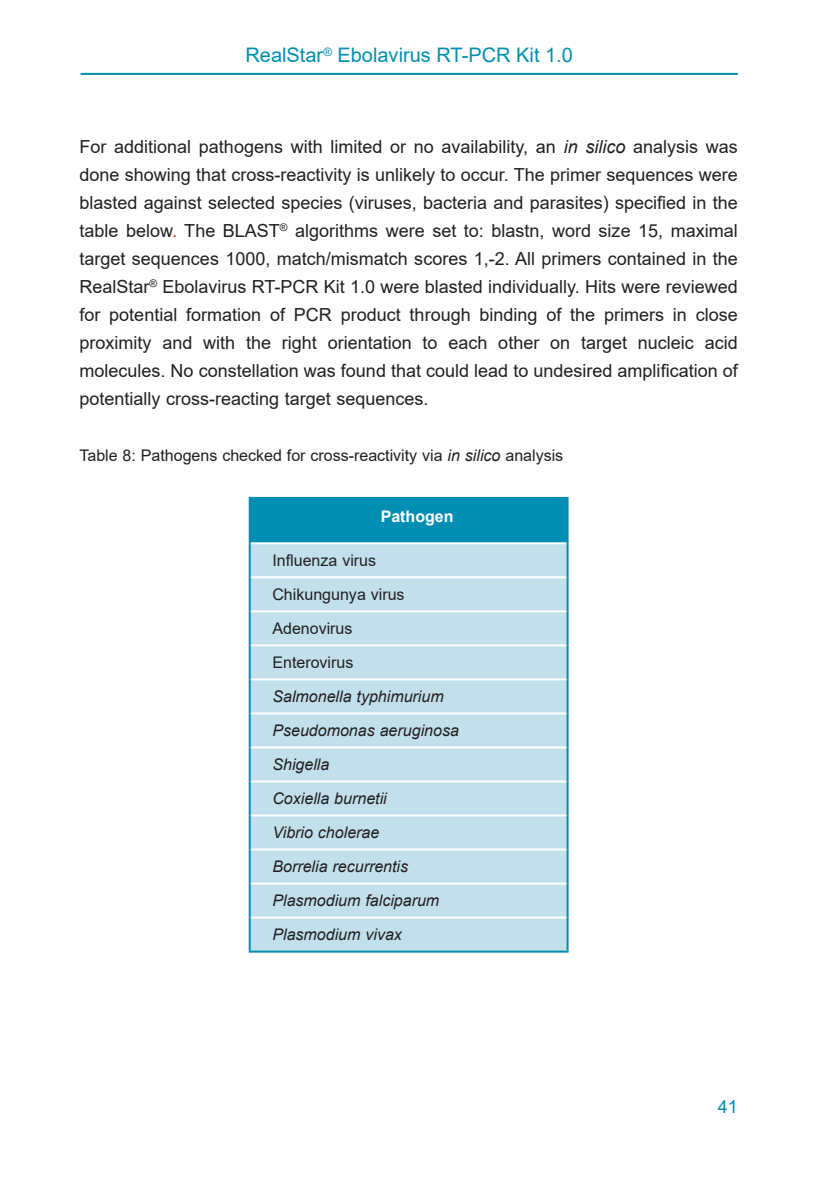
<style>
.page{position:relative;width:840px;height:1191px;background:#fff}
.page>*{position:absolute;margin:0;border:0;box-sizing:border-box;transform-origin:0 0}
.t1{font:20px "Arial";color:#008fb3}
.Mengentext{font:18px/28px "Arial";color:#231f20;text-align:justify}
.t2{font:18px "Arial";color:#008fb3}
.t3{font:italic 16px "Arial";color:#231f20}
.Fußnote{font:16px "Arial";color:#231f20}
.t4{font:700 16px "Arial";color:#fff}
.s1{font-style:italic}
.s2{color:#da2128}
</style>
<div class="page">
<hr style="left:81px;top:73px;width:656px;height:2px;background:#008fb3">
<div style="left:249px;top:498px;width:318px;height:45px;background:#008fb3"></div>
<div style="left:250px;top:544px;width:316px;height:406px;background:#c1e0ec"></div>
<hr style="left:250px;top:542px;width:316px;height:2px;background:#fff">
<hr style="left:250px;top:576px;width:316px;height:2px;background:#fff">
<hr style="left:250px;top:610px;width:316px;height:2px;background:#fff">
<hr style="left:250px;top:644px;width:316px;height:2px;background:#fff">
<hr style="left:250px;top:678px;width:316px;height:2px;background:#fff">
<hr style="left:250px;top:712px;width:316px;height:2px;background:#fff">
<hr style="left:250px;top:746px;width:316px;height:2px;background:#fff">
<hr style="left:250px;top:780px;width:316px;height:2px;background:#fff">
<hr style="left:250px;top:814px;width:316px;height:2px;background:#fff">
<hr style="left:250px;top:848px;width:316px;height:2px;background:#fff">
<hr style="left:250px;top:916px;width:316px;height:2px;background:#fff">
<hr style="left:250px;top:882px;width:316px;height:2px;background:#fff">
<hr style="left:248px;top:497px;width:320px;height:2px;background:#008fb3">
<hr style="left:248px;top:499px;width:2px;height:44px;background:#008fb3">
<hr style="left:566px;top:499px;width:2px;height:44px;background:#008fb3">
<hr style="left:248px;top:543px;width:2px;height:34px;background:#008fb3">
<hr style="left:566px;top:543px;width:2px;height:34px;background:#008fb3">
<hr style="left:248px;top:577px;width:2px;height:34px;background:#008fb3">
<hr style="left:566px;top:577px;width:2px;height:34px;background:#008fb3">
<hr style="left:248px;top:611px;width:2px;height:34px;background:#008fb3">
<hr style="left:566px;top:611px;width:2px;height:34px;background:#008fb3">
<hr style="left:248px;top:645px;width:2px;height:34px;background:#008fb3">
<hr style="left:566px;top:645px;width:2px;height:34px;background:#008fb3">
<hr style="left:248px;top:679px;width:2px;height:34px;background:#008fb3">
<hr style="left:566px;top:679px;width:2px;height:34px;background:#008fb3">
<hr style="left:248px;top:713px;width:2px;height:34px;background:#008fb3">
<hr style="left:566px;top:713px;width:2px;height:34px;background:#008fb3">
<hr style="left:248px;top:747px;width:2px;height:34px;background:#008fb3">
<hr style="left:566px;top:747px;width:2px;height:34px;background:#008fb3">
<hr style="left:248px;top:781px;width:2px;height:34px;background:#008fb3">
<hr style="left:566px;top:781px;width:2px;height:34px;background:#008fb3">
<hr style="left:248px;top:815px;width:2px;height:34px;background:#008fb3">
<hr style="left:566px;top:815px;width:2px;height:34px;background:#008fb3">
<hr style="left:248px;top:849px;width:2px;height:34px;background:#008fb3">
<hr style="left:566px;top:849px;width:2px;height:34px;background:#008fb3">
<hr style="left:248px;top:883px;width:2px;height:34px;background:#008fb3">
<hr style="left:566px;top:883px;width:2px;height:34px;background:#008fb3">
<hr style="left:248px;top:917px;width:2px;height:33px;background:#008fb3">
<hr style="left:566px;top:917px;width:2px;height:33px;background:#008fb3">
<hr style="left:248px;top:950px;width:320px;height:2px;background:#008fb3">
<p class="t1" style="left:245px;top:41px;width:329px">RealStar<sup>®</sup> Ebolavirus RT-PCR Kit 1.0</p>
<p class="Mengentext" style="left:79px;top:132px;width:659px">For additional pathogens with limited or no availability, an <span class="s1">in silico</span> analysis was done showing that cross-reactivity is unlikely to occur. The primer sequences were blasted against selected species (viruses, bacteria and parasites) specified in the table below<span class="s2">.</span> The BLAST<sup>®</sup> algorithms were set to: blastn, word size 15, maximal target sequences 1000, match/mismatch scores 1,-2. All primers contained in the RealStar<sup>®</sup> Ebolavirus RT-PCR Kit 1.0 were blasted individually. Hits were reviewed for potential formation of PCR product through binding of the primers in close proximity and with the right orientation to each other on target nucleic acid molecules. No constellation was found that could lead to undesired amplification of potentially cross-reacting target sequences.</p>
<p class="Fußnote" style="left:79px;top:444px;width:485px">Table 8: Pathogens checked for cross-reactivity via <span class="s1">in silico</span> analysis</p>
<p class="t4" style="left:380px;top:505px;width:74px">Pathogen</p>
<p class="Fußnote" style="left:272px;top:549px;width:105px">Influenza virus</p>
<p class="Fußnote" style="left:272px;top:583px;width:134px">Chikungunya virus</p>
<p class="Fußnote" style="left:272px;top:617px;width:82px">Adenovirus</p>
<p class="Fußnote" style="left:272px;top:651px;width:82px">Enterovirus</p>
<p class="t3" style="left:272px;top:686px;width:173px">Salmonella typhimurium</p>
<p class="t3" style="left:272px;top:720px;width:188px">Pseudomonas aeruginosa</p>
<p class="t3" style="left:272px;top:754px;width:58px">Shigella</p>
<p class="t3" style="left:272px;top:788px;width:116px">Coxiella burnetii</p>
<p class="t3" style="left:272px;top:822px;width:108px">Vibrio cholerae</p>
<p class="t3" style="left:272px;top:856px;width:137px">Borrelia recurrentis</p>
<p class="t3" style="left:272px;top:890px;width:168px">Plasmodium falciparum</p>
<p class="t3" style="left:272px;top:924px;width:131px">Plasmodium vivax</p>
<p class="t2" style="left:717px;top:1094px;width:22px">41</p>
</div>
